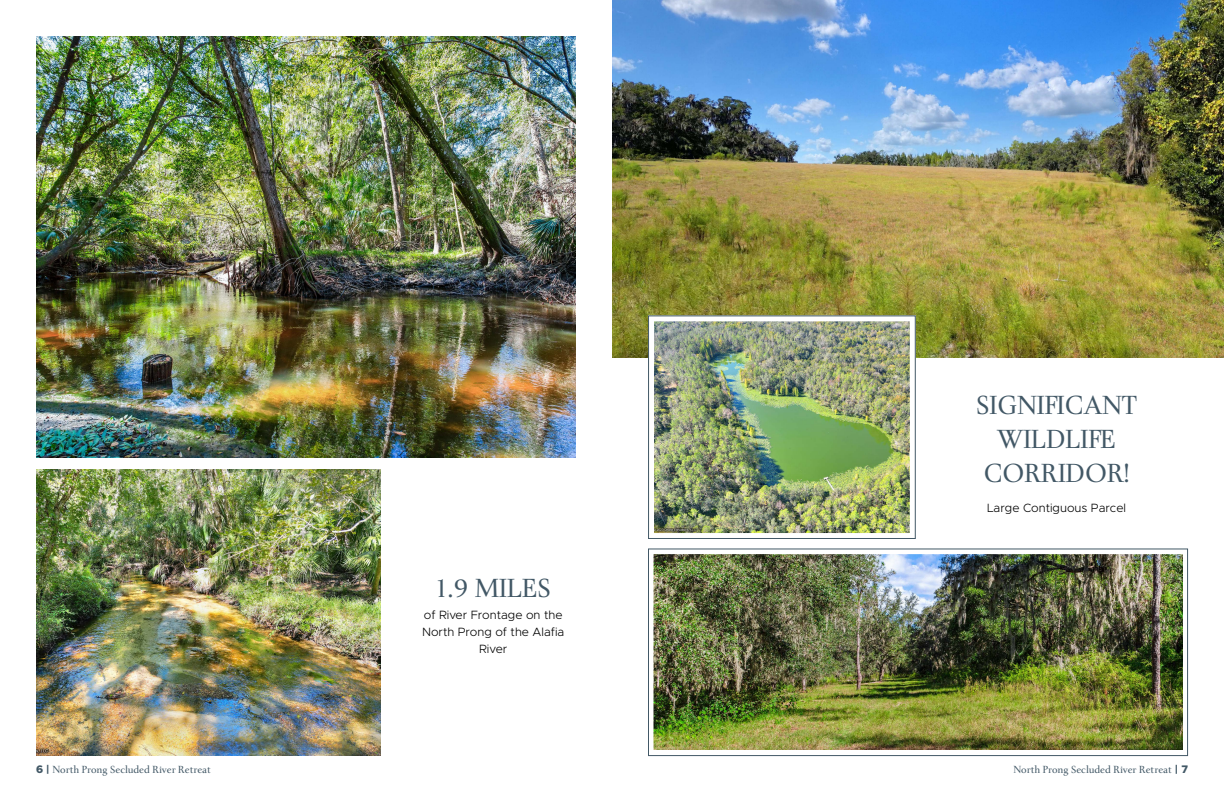
<style>
.page{position:relative;width:1224px;height:792px;background:#fff}
.page>*{position:absolute;margin:0;border:0;box-sizing:border-box;transform-origin:0 0}
.t1{font:28px/33.6px "Medio";color:#425866;text-align:center}
.t2{font:300 12px/17px "Metropolis";color:#000;text-align:center}
.t3{font:11px "Medio";color:#425866}
.s1{font-family:"Metropolis";font-weight:800}
</style>
<div class="page">
<img style="left:612px;top:0;width:612px;height:357px">
<img style="left:36px;top:469px;width:344px;height:287px">
<img style="left:36px;top:36px;width:540px;height:421px">
<img style="left:645px;top:312px;width:274px;height:221px">
<img style="left:648px;top:548px;width:541px;height:209px">
<div style="left:648px;top:549px;width:540px;height:207px;border:1px solid #425866"></div>
<div style="left:648px;top:315px;width:268px;height:224px;border:1px solid #425866"></div>
<h1 class="t1" style="left:976px;top:391px;width:163px">SIGNIFICANT<br>WILDLIFE<br>CORRIDOR!</h1>
<h1 class="t1" style="left:436px;top:573px;width:117px">1.9 MILES</h1>
<p class="t2" style="left:422px;top:606px;width:144px">of River Frontage on the<br>North Prong of the Alafia<br>River</p>
<p class="t2" style="left:987px;top:499px;width:141px">Large Contiguous Parcel</p>
<p class="t3" style="left:36px;top:765px;width:176px"><span class="s1">6 |</span> North Prong Secluded River Retreat</p>
<p class="t3" style="left:1014px;top:765px;width:176px">North Prong Secluded River Retreat <span class="s1">| 7</span></p>
</div>
